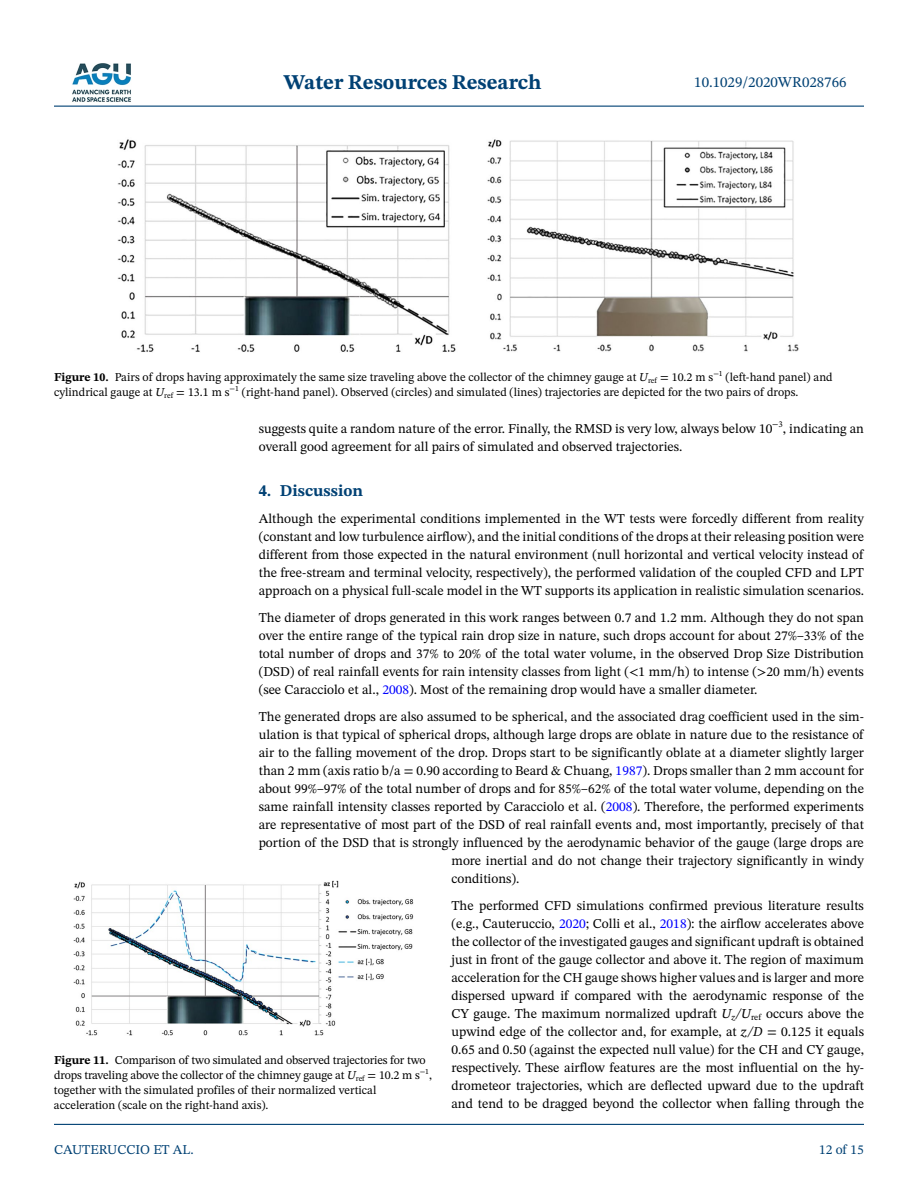
<style>
.page{position:relative;width:918px;height:1188px;background:#fff}
.page>*{position:absolute;margin:0;border:0;box-sizing:border-box;transform-origin:0 0}
.t1{font:700 21px "STIX Two Text";color:#004174}
.t2{font:700 16.5px "STIX Two Text";color:#004174}
.t3{font:15px "STIX Two Text";color:#004174}
.t4{font:13.5px/18px "STIX Two Text";color:#000;text-align:justify}
.t5{font:13.5px "STIX Two Text";color:#004174}
.t6{font:12px/15px "STIX Two Text";color:#000}
.t7{font:8.7px "STIX Two Text";color:#000}
.t8{font:7.8px "STIX Two Text";color:#000}
.s1{font-weight:700}
.s2{font-style:italic}
.s3{color:#00f}
</style>
<div class="page">
<hr style="left:54px;top:106px;width:810px;height:1px;background:#004174">
<hr style="left:54px;top:1124px;width:810px;height:1px;background:#004174">
<img style="left:72px;top:63px;width:59px;height:39px">
<img style="left:117px;top:139px;width:682px;height:213px">
<img style="left:74px;top:880px;width:340px;height:156px">
<h1 class="t1" style="left:284px;top:67px;width:260px">Water Resources Research</h1>
<p class="t3" style="left:694px;top:72px;width:154px">10.1029/2020WR028766</p>
<p class="t6" style="left:54px;top:370px;width:661px"><span class="s1">Figure 10.</span> Pairs of drops having approximately the same size traveling above the collector of the chimney gauge at <span class="s2">U</span><sub>ref</sub> = 10.2 m s</p>
<p class="t8" style="left:713px;top:368px;width:11px">−1</p>
<p class="t6" style="left:726px;top:370px;width:109px">(left-hand panel) and</p>
<p class="t6" style="left:54px;top:385px;width:177px">cylindrical gauge at <span class="s2">U</span><sub>ref</sub> = 13.1 m s</p>
<p class="t8" style="left:230px;top:383px;width:11px">−1</p>
<p class="t6" style="left:242px;top:385px;width:558px">(right-hand panel). Observed (circles) and simulated (lines) trajectories are depicted for the two pairs of drops.</p>
<p class="t4" style="left:259px;top:420px;width:515px">suggests quite a random nature of the error. Finally, the RMSD is very low, always below 10</p>
<p class="t7" style="left:772px;top:418px;width:12px">−3</p>
<p class="t4" style="left:783px;top:420px;width:83px">, indicating an</p>
<p class="t4" style="left:259px;top:438px;width:425px">overall good agreement for all pairs of simulated and observed trajectories.</p>
<p class="t2" style="left:259px;top:479px;width:106px">4. Discussion</p>
<p class="t4" style="left:259px;top:510px;width:607px">Although the experimental conditions implemented in the WT tests were forcedly different from reality (constant and low turbulence airflow), and the initial conditions of the drops at their releasing position were different from those expected in the natural environment (null horizontal and vertical velocity instead of the free-stream and terminal velocity, respectively), the performed validation of the coupled CFD and LPT approach on a physical full-scale model in the WT supports its application in realistic simulation scenarios.</p>
<p class="t4" style="left:259px;top:609px;width:607px">The diameter of drops generated in this work ranges between 0.7 and 1.2 mm. Although they do not span over the entire range of the typical rain drop size in nature, such drops account for about 27%–33% of the total number of drops and 37% to 20% of the total water volume, in the observed Drop Size Distribution (DSD) of real rainfall events for rain intensity classes from light (&lt;1 mm/h) to intense (&gt;20 mm/h) events (see Caracciolo et al., <span class="s3">2008</span>). Most of the remaining drop would have a smaller diameter.</p>
<p class="t4" style="left:259px;top:708px;width:607px">The generated drops are also assumed to be spherical, and the associated drag coefficient used in the sim-</p>
<p class="t4" style="left:259px;top:726px;width:606px">ulation is that typical of spherical drops, although large drops are oblate in nature due to the resistance of</p>
<p class="t4" style="left:259px;top:744px;width:607px">air to the falling movement of the drop. Drops start to be significantly oblate at a diameter slightly larger</p>
<p class="t4" style="left:259px;top:762px;width:607px">than 2 mm (axis ratio b/a = 0.90 according to Beard &amp; Chuang, <span class="s3">1987</span>). Drops smaller than 2 mm account for</p>
<p class="t4" style="left:259px;top:780px;width:607px">about 99%–97% of the total number of drops and for 85%–62% of the total water volume, depending on the</p>
<p class="t4" style="left:259px;top:798px;width:607px">same rainfall intensity classes reported by Caracciolo et al. (<span class="s3">2008</span>). Therefore, the performed experiments</p>
<p class="t4" style="left:259px;top:816px;width:607px">are representative of most part of the DSD of real rainfall events and, most importantly, precisely of that</p>
<p class="t4" style="left:259px;top:834px;width:607px">portion of the DSD that is strongly influenced by the aerodynamic behavior of the gauge (large drops are</p>
<p class="t4" style="left:452px;top:852px;width:414px">more inertial and do not change their trajectory significantly in windy</p>
<p class="t4" style="left:452px;top:870px;width:69px">conditions).</p>
<p class="t4" style="left:452px;top:897px;width:414px">The performed CFD simulations confirmed previous literature results (e.g., Cauteruccio, <span class="s3">2020</span>; Colli et al., <span class="s3">2018</span>): the airflow accelerates above the collector of the investigated gauges and significant updraft is obtained just in front of the gauge collector and above it. The region of maximum acceleration for the CH gauge shows higher values and is larger and more dispersed upward if compared with the aerodynamic response of the CY gauge. The maximum normalized updraft <span class="s2">U</span><sub>z</sub><span class="s2">/U</span><sub>ref</sub> occurs above the upwind edge of the collector and, for example, at <span class="s2">z/D</span> = 0.125 it equals 0.65 and 0.50 (against the expected null value) for the CH and CY gauge, respectively. These airflow features are the most influential on the hy&shy;drometeor trajectories, which are deflected upward due to the updraft and tend to be dragged beyond the collector when falling through the</p>
<p class="t6" style="left:54px;top:1053px;width:379px"><span class="s1">Figure 11.</span> Comparison of two simulated and observed trajectories for two drops traveling above the collector of the chimney gauge at <span class="s2">U</span><sub>ref</sub> = 10.2 m s<sup>−1</sup>, together with the simulated profiles of their normalized vertical acceleration (scale on the right-hand axis).</p>
<p class="t5" style="left:54px;top:1140px;width:141px">CAUTERUCCIO ET AL.</p>
<p class="t5" style="left:819px;top:1140px;width:46px">12 of 15</p>
</div>
